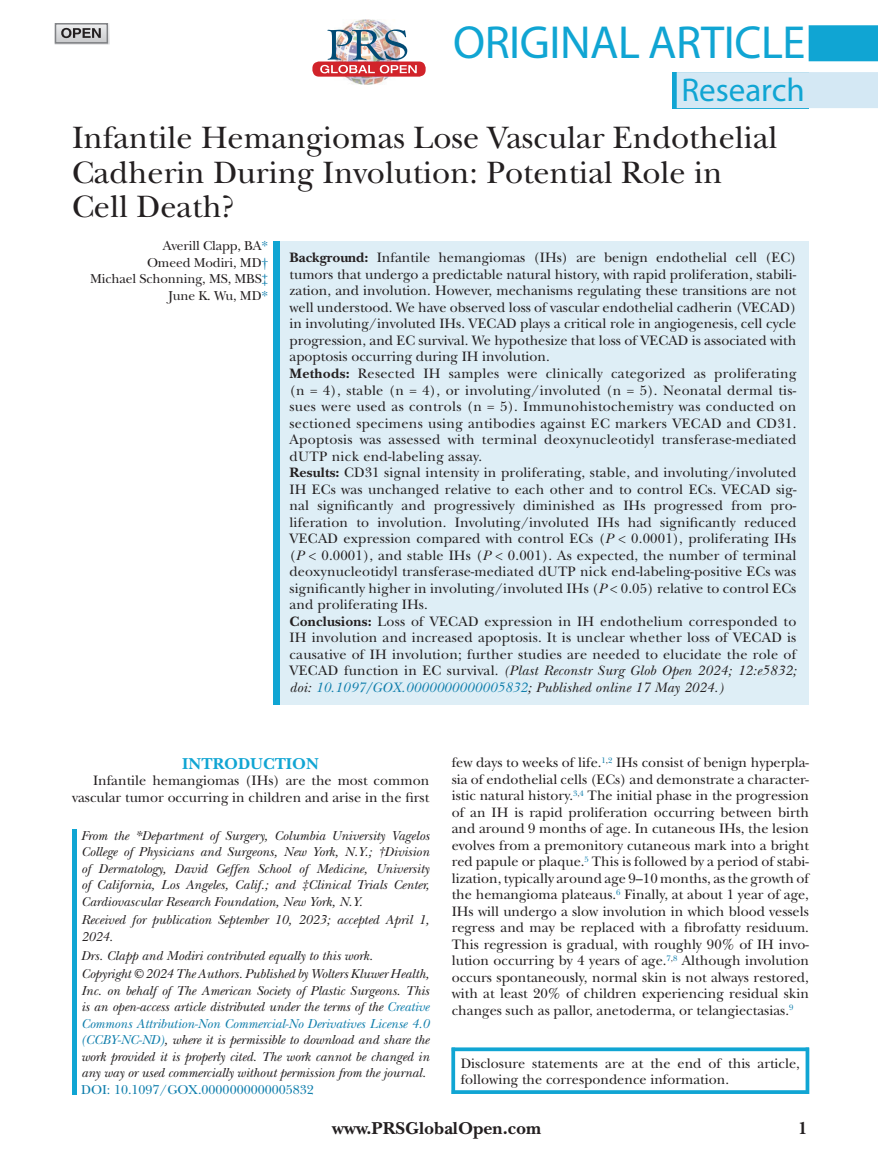
<style>
.page{position:relative;width:878px;height:1175px;background:#fff}
.page>*{position:absolute;margin:0;border:0;box-sizing:border-box;transform-origin:0 0}
.t1{font:46.5px "Myriad Pro";letter-spacing:-.01em;color:#10a5d3}
.t2{font:33px "Myriad Pro";color:#10a5d3}
.t3{font:32.25px/34.5px "New Baskerville Std";color:#231f20}
.t4{font:700 18px "New Baskerville Std";color:#231f20}
.t5{font:700 16.5px "New Baskerville Std";color:#10a5d3}
.t6{font:14.25px/16.5px "New Baskerville Std";letter-spacing:.01em;color:#231f20}
.t7{font:italic 13.5px/16.5px "New Baskerville Std";color:#231f20;text-align:justify}
.t8{font:13.5px/16.5px "New Baskerville Std";letter-spacing:-.01em;color:#231f20;text-align:right}
.t9{font:13.5px "New Baskerville Std";color:#0f7eac}
.s1{color:#0f7eac}
.s2{font-weight:700}
.s3{font-style:italic}
.s4{font-style:italic;color:#0f7eac}
</style>
<div class="page">
<div style="left:672px;top:72px;width:137px;height:36px;background:#10a5d3"></div>
<div style="left:676px;top:72px;width:202px;height:36px;background:#d4e8f4"></div>
<div style="left:808px;top:25px;width:70px;height:36px;background:#10a5d3"></div>
<img style="left:343px;top:20px;width:48px;height:64px">
<div style="left:312px;top:61px;width:113px;height:16px;background:#d1232a;border-radius:7px"></div>
<img style="left:320px;top:29px;width:97px;height:44px">
<div style="left:274px;top:126px;width:534px;height:578px;background:#deeef6"></div>
<div style="left:274px;top:240px;width:6px;height:126px;background:#10a5d3"></div>
<div style="left:274px;top:355px;width:6px;height:110px;background:#10a5d3"></div>
<div style="left:274px;top:454px;width:6px;height:159px;background:#10a5d3"></div>
<div style="left:274px;top:603px;width:6px;height:101px;background:#10a5d3"></div>
<hr style="left:72px;top:829px;width:4px;height:82px;background:#10a5d3">
<hr style="left:72px;top:911px;width:4px;height:35px;background:#10a5d3">
<hr style="left:72px;top:946px;width:4px;height:19px;background:#10a5d3">
<hr style="left:72px;top:965px;width:4px;height:118px;background:#10a5d3">
<hr style="left:72px;top:1081px;width:4px;height:13px;background:#10a5d3">
<div style="left:272px;top:126px;width:536px;height:115px;background:#fff"></div>
<img style="left:54px;top:23px;width:55px;height:22px">
<svg style="left:451px;top:1047px;width:4px;height:47px"></svg>
<svg style="left:805px;top:1047px;width:4px;height:47px"></svg>
<svg style="left:452px;top:1047px;width:356px;height:4px"></svg>
<svg style="left:452px;top:1090px;width:356px;height:4px"></svg>
<div style="left:55px;top:23px;width:53px;height:21px;border:2px solid #808285"></div>
<svg style="left:61px;top:28px;width:40px;height:10px"></svg>
<h1 class="t1" style="left:453px;top:14px;width:354px">Original Article</h1>
<h2 class="t2" style="left:681px;top:69px;width:125px">Research</h2>
<h3 class="t3" style="left:72px;top:121px;width:707px">Infantile Hemangiomas Lose Vascular Endothelial<br>Cadherin During Involution: Potential Role in<br>Cell Death?</h3>
<p class="t8" style="left:90px;top:238px;width:180px">Averill Clapp, BA<span class="s1">*<br></span>Omeed Modiri, MD<span class="s1">†<br></span>Michael Schonning, MS, MBS<span class="s1">‡<br></span>June K. Wu, MD<span class="s1">*</span></p>
<p class="t6" style="left:289px;top:250px;width:508px"><span class="s2">Background:</span> Infantile hemangiomas (IHs) are benign endothelial cell (EC) tumors that undergo a predictable natural history, with rapid proliferation, stabili&shy;zation, and involution. However, mechanisms regulating these transitions are not well understood. We have observed loss of vascular endothelial cadherin (VECAD) in involuting/involuted IHs. VECAD plays a critical role in angiogenesis, cell cycle progression, and EC survival. We hypothesize that loss of VECAD is associated with apoptosis occurring during IH involution.<br><span class="s2">Methods:</span> Resected IH samples were clinically categorized as proliferating (n = 4), stable (n = 4), or involuting/involuted (n = 5). Neonatal dermal tis&shy;sues were used as controls (n = 5). Immunohistochemistry was conducted on sectioned specimens using antibodies against EC markers VECAD and CD31.<br>Apoptosis was assessed with terminal deoxynucleotidyl transferase-mediated dUTP nick end-labeling assay.<br><span class="s2">Results:</span> CD31 signal intensity in proliferating, stable, and involuting/involuted IH ECs was unchanged relative to each other and to control ECs. VECAD sig&shy;nal significantly and progressively diminished as IHs progressed from pro&shy;liferation to involution. Involuting/involuted IHs had significantly reduced VECAD expression compared with control ECs (<span class="s3">P</span> &lt; 0.0001), proliferating IHs (<span class="s3">P</span> &lt; 0.0001), and stable IHs (<span class="s3">P</span> &lt; 0.001). As expected, the number of terminal deoxynucleotidyl transferase-mediated dUTP nick end-labeling-positive ECs was significantly higher in involuting/involuted IHs (<span class="s3">P</span> &lt; 0.05) relative to control ECs and proliferating IHs.<br><span class="s2">Conclusions:</span> Loss of VECAD expression in IH endothelium corresponded to IH involution and increased apoptosis. It is unclear whether loss of VECAD is causative of IH involution; further studies are needed to elucidate the role of VECAD function in EC survival. <span class="s3">(Plast Reconstr Surg Glob Open 2024; 12:e5832; doi:</span> <span class="s4">10.1097/GOX.0000000000005832</span><span class="s3">; Published online 17 May 2024.)</span></p>
<p class="t5" style="left:182px;top:754px;width:138px">INTRODUCTION</p>
<p class="t6" style="left:72px;top:772px;width:359px;text-align:right">Infantile hemangiomas (IHs) are the most common vascular tumor occurring in children and arise in the first</p>
<p class="t7" style="left:81px;top:827px;width:350px">From the *Department of Surgery, Columbia University Vagelos College of Physicians and Surgeons, New York, N.Y.; †Division of Dermatology, David Geffen School of Medicine, University of California, Los Angeles, Calif.; and ‡Clinical Trials Center, Cardiovascular Research Foundation, New York, N.Y.</p>
<p class="t7" style="left:81px;top:911px;width:350px">Received for publication September 10, 2023; accepted April 1,<br>2024.</p>
<p class="t7" style="left:81px;top:946px;width:350px;line-height:18.8px">Drs. Clapp and Modiri contributed equally to this work.<br>Copyright © 2024 The Authors. Published by Wolters Kluwer Health,</p>
<p class="t7" style="left:81px;top:982px;width:350px">Inc. on behalf of The American Society of Plastic Surgeons. This is an open-access article distributed under the terms of the <span class="s1">Creative Commons Attribution-Non Commercial-No Derivatives License 4.0 (CCBY-NC-ND)</span>, where it is permissible to download and share the work provided it is properly cited. The work cannot be changed in any way or used commercially without permission from the journal.</p>
<p class="t9" style="left:81px;top:1081px;width:234px">DOI: 10.1097/GOX.0000000000005832</p>
<p class="t6" style="left:451px;top:754px;width:359px;text-align:justify">few days to weeks of life.<sup>1</sup><sup>,</sup><sup>2</sup> IHs consist of benign hyperpla&shy;sia of endothelial cells (ECs) and demonstrate a character&shy;istic natural history.<sup>3</sup><sup>,</sup><sup>4</sup> The initial phase in the progression of an IH is rapid proliferation occurring between birth and around 9 months of age. In cutaneous IHs, the lesion evolves from a premonitory cutaneous mark into a bright red papule or plaque.<sup>5</sup> This is followed by a period of stabi&shy;lization, typically around age 9–10 months, as the growth of the hemangioma plateaus.<sup>6</sup> Finally, at about 1 year of age, IHs will undergo a slow involution in which blood vessels regress and may be replaced with a fibrofatty residuum.<br>This regression is gradual, with roughly 90% of IH invo&shy;lution occurring by 4 years of age.<sup>7</sup><sup>,</sup><sup>8</sup> Although involution occurs spontaneously, normal skin is not always restored, with at least 20% of children experiencing residual skin changes such as pallor, anetoderma, or telangiectasias.<sup>9</sup></p>
<p class="t6" style="left:460px;top:1054px;width:341px">Disclosure statements are at the end of this article, following the correspondence information.</p>
<p class="t4" style="left:332px;top:1118px;width:210px">www.PRSGlobalOpen.com</p>
<p class="t4" style="left:798px;top:1118px;width:11px">1</p>
</div>
